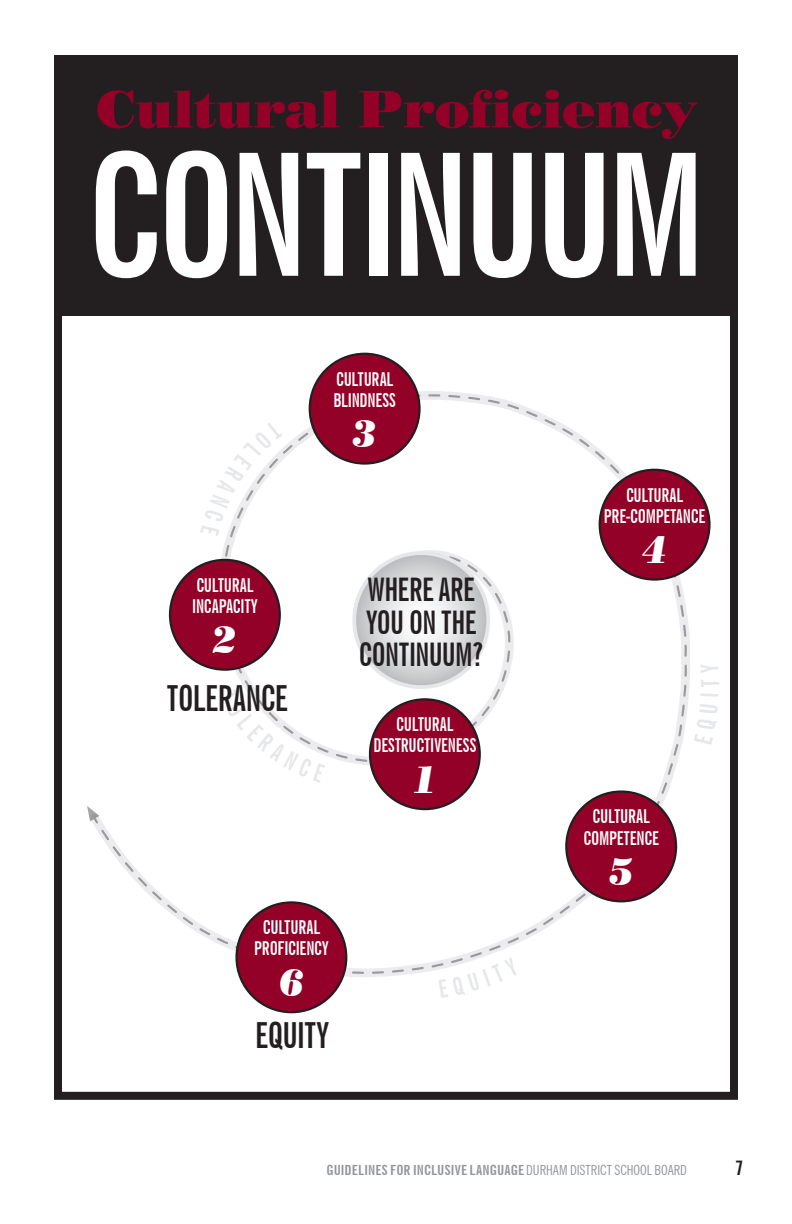
<style>
.page{position:relative;width:792px;height:1224px;background:#fff}
.page>*{position:absolute;margin:0;border:0;box-sizing:border-box;transform-origin:0 0}
.t1{font:700 extra-condensed 170px "News Gothic BT";letter-spacing:-.045em;color:#fff}
.t2{font:52.6px "Poster Bodoni BT";letter-spacing:-.015em;color:#940128}
.t3{font:italic 38.2px "Poster Bodoni BT";color:#fff;scale:.95 1}
.t4{font:700 extra-condensed 36px "News Gothic BT";letter-spacing:-.01em;color:#231f20;scale:.95 1}
.t5{font:700 extra-condensed 32.6px/32.6px "News Gothic BT";letter-spacing:-.015em;color:#231f20;scale:.95 1}
.t6{font:700 extra-condensed 20px "News Gothic BT";color:#231f20;scale:1.1 1}
.t7{font:700 extra-condensed 19.2px/21px "News Gothic BT";letter-spacing:-.01em;color:#fff;text-align:center;scale:.95 1}
.t8{font:700 extra-condensed 14px "News Gothic BT";letter-spacing:.01em;color:#939598;scale:1.14 1}
.s1{font-weight:400;font-stretch:condensed}
</style>
<div class="page">
<div style="left:55px;top:55px;width:683px;height:261px;background:#231f20"></div>
<div style="left:54px;top:55px;width:684px;height:1045px;border:8px solid #231f20"></div>
<svg style="left:90px;top:393px;width:597px;height:583px"></svg>
<svg style="left:87px;top:806px;width:12px;height:15px"></svg>
<div style="left:370px;top:699px;width:110px;height:110px;background:#940128;border-radius:50%"></div>
<div style="left:369px;top:698px;width:112px;height:112px;border:2px solid #231f20;border-radius:50%"></div>
<div style="left:170px;top:560px;width:110px;height:110px;background:#940128;border-radius:50%"></div>
<div style="left:169px;top:559px;width:112px;height:112px;border:2px solid #231f20;border-radius:50%"></div>
<div style="left:310px;top:354px;width:110px;height:110px;background:#940128;border-radius:50%"></div>
<div style="left:309px;top:353px;width:112px;height:112px;border:2px solid #231f20;border-radius:50%"></div>
<div style="left:600px;top:470px;width:109px;height:110px;background:#940128;border-radius:50%"></div>
<div style="left:599px;top:469px;width:112px;height:112px;border:2px solid #231f20;border-radius:50%"></div>
<div style="left:566px;top:792px;width:110px;height:109px;background:#940128;border-radius:50%"></div>
<div style="left:565px;top:790px;width:112px;height:112px;border:2px solid #231f20;border-radius:50%"></div>
<div style="left:237px;top:902px;width:109px;height:110px;background:#940128;border-radius:50%"></div>
<div style="left:235px;top:901px;width:112px;height:112px;border:2px solid #231f20;border-radius:50%"></div>
<svg style="left:354px;top:553px;width:134px;height:134px"></svg>
<div style="left:352px;top:551px;width:138px;height:138px;border:4px solid #e6e7e9;border-radius:50%"></div>
<svg style="left:439px;top:957px;width:80px;height:19px"></svg>
<svg style="left:219px;top:689px;width:107px;height:93px"></svg>
<svg style="left:200px;top:421px;width:83px;height:115px"></svg>
<h2 class="t2" style="left:96px;top:77px;width:603px">Cultural Proficiency</h2>
<h1 class="t1" style="left:87px;top:112px;width:621px">CONTINUUM</h1>
<p class="t7" style="left:333px;top:368px;width:67px;text-align:left">CULTURAL<br>BLINDNESS</p>
<h3 class="t3" style="left:353px;top:410px;width:27px">3</h3>
<p class="t7" style="left:192px;top:574px;width:70px;text-align:left">CULTURAL<br>INCAPACITY</p>
<h3 class="t3" style="left:213px;top:616px;width:27px">2</h3>
<h3 class="t4" style="left:167px;top:676px;width:128px">TOLERANCE</h3>
<h3 class="t5" style="left:359px;top:573px;width:133px">WHERE ARE<br>YOU ON THE<br>CONTINUUM?</h3>
<p class="t7" style="left:373px;top:714px;width:110px">CULTURAL<br>DESTRUCTIVENESS</p>
<h3 class="t3" style="left:413px;top:756px;width:27px">1</h3>
<p class="t7" style="left:254px;top:917px;width:80px">CULTURAL<br>PROFICIENCY</p>
<h3 class="t3" style="left:279px;top:959px;width:27px">6</h3>
<h3 class="t4" style="left:255px;top:1014px;width:79px">EQUITY</h3>
<p class="t7" style="left:604px;top:484px;width:108px">CULTURAL<br>PRE-COMPETANCE</p>
<h3 class="t3" style="left:643px;top:526px;width:27px">4</h3>
<p class="t7" style="left:584px;top:806px;width:81px">CULTURAL<br>COMPETENCE</p>
<h3 class="t3" style="left:609px;top:848px;width:27px">5</h3>
<p class="t8" style="left:326px;top:1162px;width:316px">GUIDELINES FOR INCLUSIVE LANGUAGE <span class="s1">DURHAM DISTRICT SCHOOL BOARD</span></p>
<p class="t6" style="left:735px;top:1156px;width:9px">7</p>
</div>
